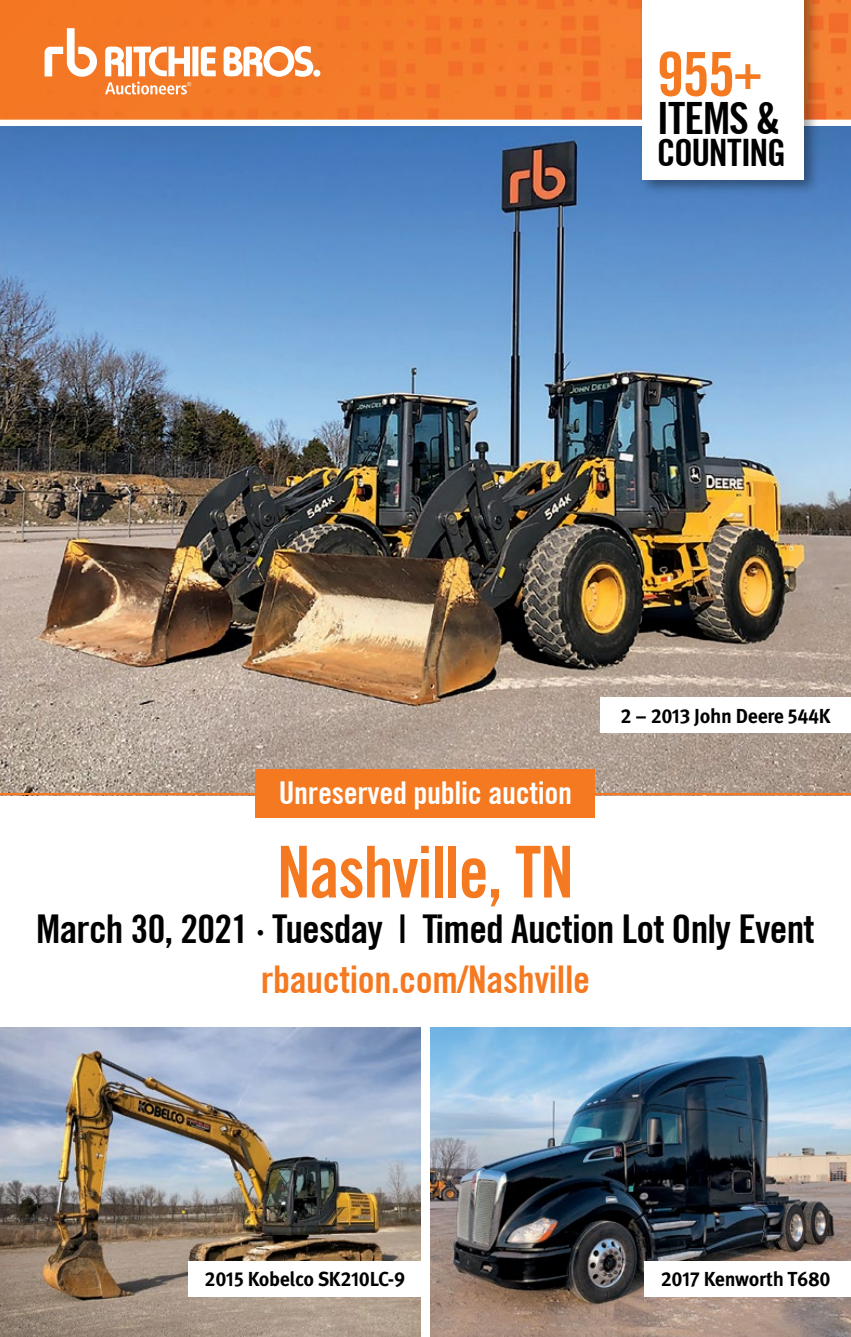
<style>
.page{position:relative;width:851px;height:1337px;background:#fff}
.page>*{position:absolute;margin:0;border:0;box-sizing:border-box;transform-origin:0 0}
.t1{font:700 condensed 71.55px "Trade Gothic No.20";letter-spacing:-.02em;color:#f47920;scale:.95 1}
.t2{font:700 condensed 60.75px "Trade Gothic No.20";color:#f47920}
.t3{font:700 condensed 44.55px "Trade Gothic No.20";letter-spacing:-.025em;color:#000}
.t4{font:700 condensed 39.82px "Trade Gothic No.20";letter-spacing:-.02em;color:#000}
.t5{font:700 condensed 38.25px "Trade Gothic No.20";letter-spacing:-.01em;color:#f47920}
.t6{font:700 condensed 37.8px "Trade Gothic No.20";letter-spacing:-.04em;color:#000}
.t7{font:700 condensed 31.5px "Trade Gothic No.20";letter-spacing:-.01em;color:#fff}
.t8{font:700 20.25px "Meta Pro";letter-spacing:-.015em;color:#000}
.s1{font-size:49.5px}
</style>
<div class="page">
<img style="left:430px;top:1028px;width:420px;height:308px">
<img style="left:0;top:1028px;width:421px;height:308px">
<img style="left:0;top:126px;width:850px;height:667px">
<div style="left:600px;top:697px;width:250px;height:35px;background:#fff"></div>
<hr style="left:0;top:793px;width:850px;height:2px;background:#f47920">
<div style="left:255px;top:769px;width:340px;height:48px;background:#f47920"></div>
<svg style="left:0;top:0;width:850px;height:120px;background:#f3792a"></svg>
<svg style="left:45px;top:28px;width:52px;height:49px"></svg>
<svg style="left:105px;top:46px;width:215px;height:48px"></svg>
<div style="left:644px;top:1260px;width:206px;height:36px;background:#fff"></div>
<div style="left:188px;top:1260px;width:237px;height:36px;background:#fff"></div>
<div style="left:638px;top:0;width:182px;height:195px;background:#000;opacity:.35"></div>
<div style="left:642px;top:0;width:162px;height:179px;background:#fff"></div>
<h2 class="t2" style="left:657px;top:37px;width:108px">955<span class="s1">+</span></h2>
<h3 class="t3" style="left:657px;top:91px;width:125px">ITEMS &amp;</h3>
<h3 class="t6" style="left:657px;top:130px;width:130px">COUNTING</h3>
<h3 class="t7" style="left:279px;top:773px;width:295px">Unreserved public auction</h3>
<p class="t8" style="left:620px;top:699px;width:212px">2 – 2013 John Deere 544K</p>
<h1 class="t1" style="left:277px;top:828px;width:314px">Nashville, TN</h1>
<h3 class="t4" style="left:36px;top:905px;width:780px">March 30, 2021 · Tuesday | Timed Auction Lot Only Event</h3>
<h3 class="t5" style="left:261px;top:956px;width:331px">rbauction.com/Nashville</h3>
<p class="t8" style="left:205px;top:1263px;width:202px">2015 Kobelco SK210LC-9</p>
<p class="t8" style="left:660px;top:1263px;width:171px">2017 Kenworth T680</p>
</div>
